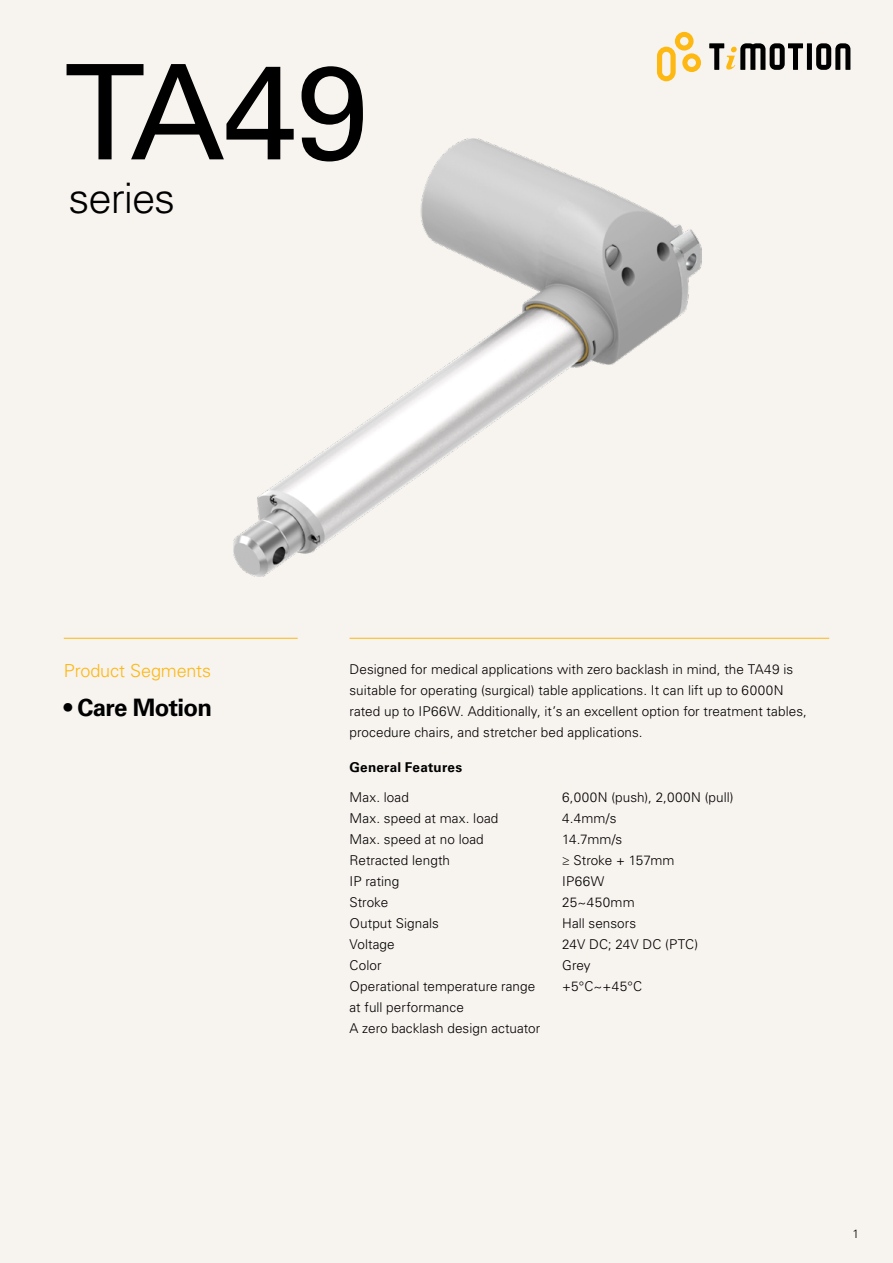
<style>
.page{position:relative;width:893px;height:1263px;background:#f7f3ef}
.page>*{position:absolute;margin:0;border:0;box-sizing:border-box;transform-origin:0 0}
.t1{font:132px "Univers LT Std";color:#000}
.t2{font:300 42px "Univers LT Std";letter-spacing:-.025em;color:#000}
.t3{font:700 24px "Univers LT Std";letter-spacing:-.025em;color:#000}
.t4{font:300 18px "Univers LT Std";letter-spacing:-.005em;color:#fdb812}
.t5{font:300 13.5px/21px "Univers LT Std";letter-spacing:.005em;color:#000}
.t6{font:700 13.5px "Univers LT Std";letter-spacing:.015em;color:#000}
.t7{font:300 12px "Univers LT Std";color:#000}
</style>
<div class="page">
<svg style="left:657px;top:32px;width:44px;height:49px"></svg>
<div style="left:807px;top:43px;width:5px;height:27px;background:#000"></div>
<svg style="left:816px;top:43px;width:34px;height:27px"></svg>
<svg style="left:709px;top:43px;width:94px;height:27px"></svg>
<hr style="left:350px;top:638px;width:479px;height:1px;background:#fdb812">
<hr style="left:64px;top:638px;width:234px;height:1px;background:#fdb812">
<img style="left:234px;top:139px;width:468px;height:437px">
<h1 class="t1" style="left:64px;top:34px;width:307px">TA49</h1>
<h2 class="t2" style="left:69px;top:173px;width:108px">series</h2>
<h3 class="t4" style="left:64px;top:660px;width:149px">Product Segments</h3>
<h3 class="t3" style="left:64px;top:693px;width:150px">• Care Motion</h3>
<p class="t5" style="left:350px;top:659px;width:459px">Designed for medical applications with zero backlash in mind, the TA49 is suitable for operating (surgical) table applications. It can lift up to 6000N rated up to IP66W. Additionally, it’s an excellent option for treatment tables, procedure chairs, and stretcher bed applications.</p>
<p class="t6" style="left:350px;top:759px;width:114px">General Features</p>
<p class="t5" style="left:350px;top:786px;width:61px">Max. load</p>
<p class="t5" style="left:562px;top:786px;width:173px">6,000N (push), 2,000N (pull)</p>
<p class="t5" style="left:350px;top:807px;width:150px">Max. speed at max. load</p>
<p class="t5" style="left:562px;top:807px;width:56px">4.4mm/s</p>
<p class="t5" style="left:350px;top:828px;width:136px">Max. speed at no load</p>
<p class="t5" style="left:562px;top:828px;width:62px">14.7mm/s</p>
<p class="t5" style="left:350px;top:849px;width:102px">Retracted length</p>
<p class="t5" style="left:562px;top:849px;width:114px">≥ Stroke + 157mm</p>
<p class="t5" style="left:350px;top:870px;width:51px">IP rating</p>
<p class="t5" style="left:562px;top:870px;width:44px">IP66W</p>
<p class="t5" style="left:350px;top:891px;width:40px">Stroke</p>
<p class="t5" style="left:562px;top:891px;width:74px">25~450mm</p>
<p class="t5" style="left:350px;top:912px;width:91px">Output Signals</p>
<p class="t5" style="left:562px;top:912px;width:76px">Hall sensors</p>
<p class="t5" style="left:350px;top:933px;width:47px">Voltage</p>
<p class="t5" style="left:562px;top:933px;width:137px">24V DC; 24V DC (PTC)</p>
<p class="t5" style="left:350px;top:954px;width:34px">Color</p>
<p class="t5" style="left:562px;top:954px;width:30px">Grey</p>
<p class="t5" style="left:350px;top:975px;width:187px">Operational temperature range</p>
<p class="t5" style="left:562px;top:975px;width:81px">+5°C~+45°C</p>
<p class="t5" style="left:350px;top:996px;width:192px">at full performance<br>A zero backlash design actuator</p>
<p class="t7" style="left:852px;top:1226px;width:8px">1</p>
</div>
